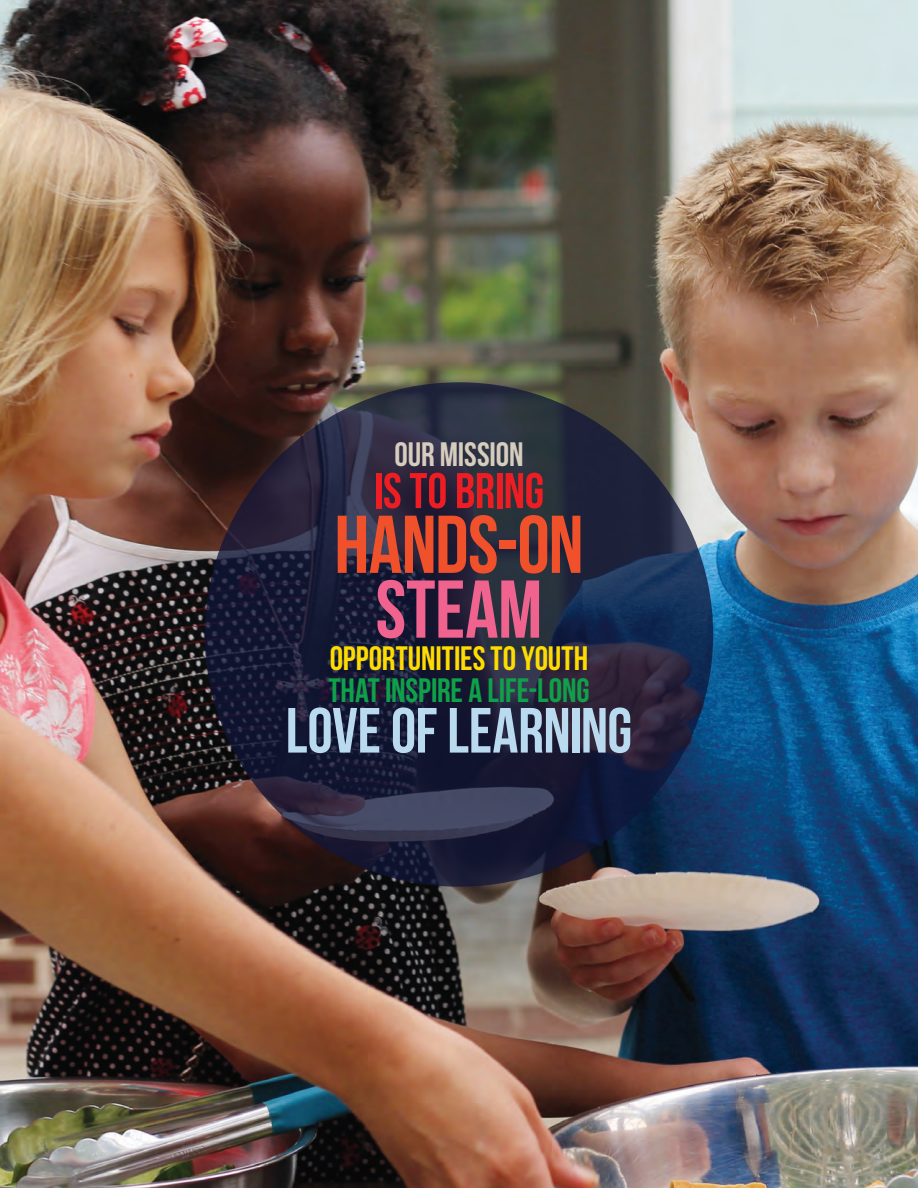
<style>
.page{position:relative;width:918px;height:1188px;background:#fff}
.page>*{position:absolute;margin:0;border:0;box-sizing:border-box;transform-origin:0 0}
.t1{font:81.75px "Bebas Neue";letter-spacing:-.005em;color:#f0512b}
.t2{font:81.75px "Bebas Neue";color:#f0638e}
.t3{font:63.75px "Bebas Neue";letter-spacing:-.005em;color:#badaef}
.t4{font:50.1px "Bebas Neue";letter-spacing:-.005em;color:#ee1d23}
.t5{font:33.9px "Bebas Neue";letter-spacing:-.005em;color:#0fa14a}
.t6{font:33.9px "Bebas Neue";color:#ffdc01}
.t7{font:33.9px "Bebas Neue";letter-spacing:-.005em;color:#d6cdbd}
</style>
<div class="page">
<img style="left:0;top:0;width:918px;height:1188px">
<svg style="left:205px;top:382px;width:508px;height:505px;background:#21243d"></svg>
<p class="t7" style="left:395px;top:436px;width:130px">OUR MISSION</p>
<h3 class="t4" style="left:374px;top:463px;width:172px">IS TO BRING</h3>
<h1 class="t1" style="left:334px;top:500px;width:251px">HANDS-ON</h1>
<h1 class="t2" style="left:376px;top:565px;width:168px">STEAM</h1>
<p class="t6" style="left:330px;top:640px;width:260px">OPPORTUNITIES TO YOUTH</p>
<p class="t5" style="left:328px;top:671px;width:263px">THAT INSPIRE A LIFE-LONG</p>
<h2 class="t3" style="left:286px;top:696px;width:348px">LOVE OF LEARNING</h2>
</div>
